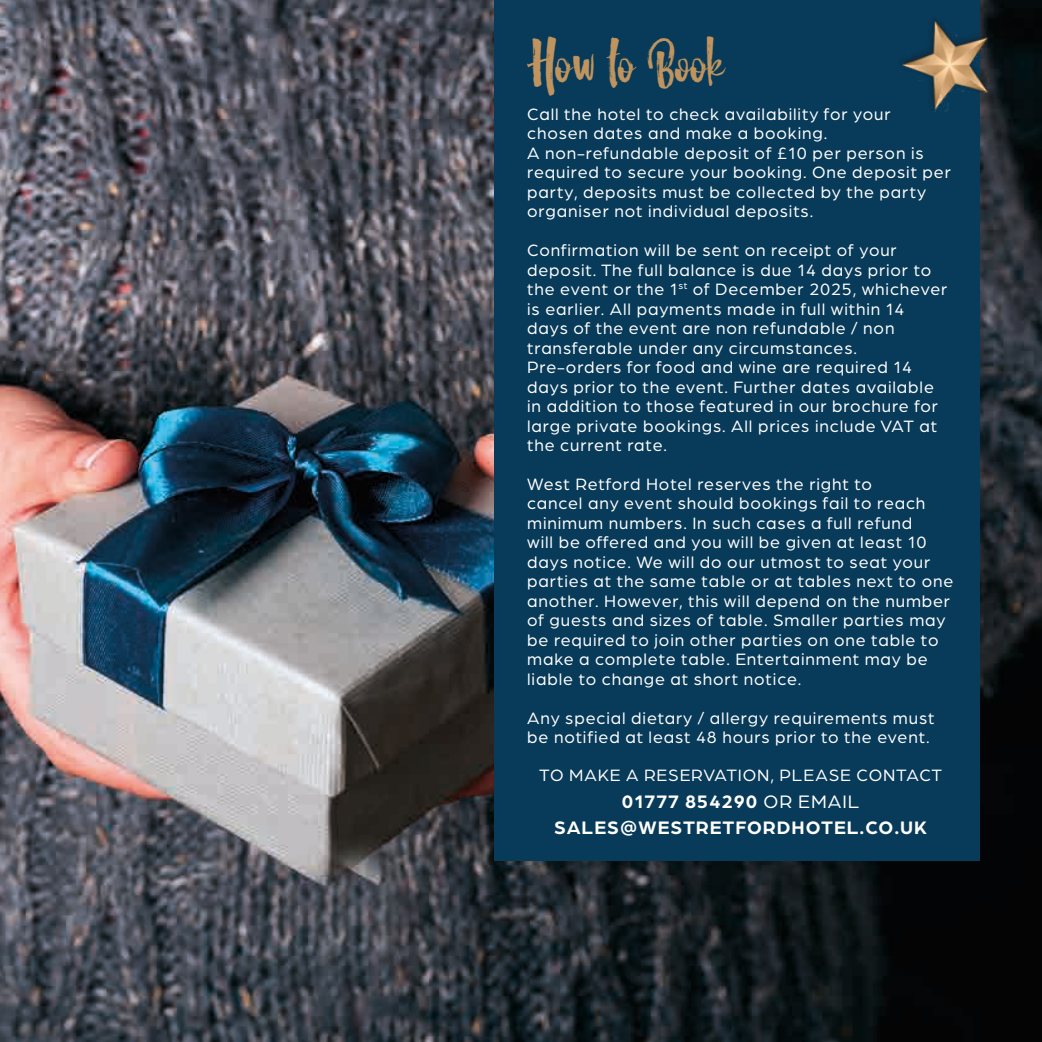
<style>
.page{position:relative;width:1042px;height:1042px;background:#fff}
.page>*{position:absolute;margin:0;border:0;box-sizing:border-box;transform-origin:0 0}
.t1{font:47.25px "Glamz";color:#bf945f}
.t2{font:700 19.25px/26.8px "Arboria";letter-spacing:.05em;color:#fff;text-align:center}
.t3{font:17.5px/19.4px "Arboria";letter-spacing:.05em;color:#fff}
.s1{font-weight:400}
</style>
<div class="page">
<img style="left:0;top:0;width:1042px;height:1042px">
<div style="left:494px;top:0;width:486px;height:861px;background:#083a59"></div>
<img style="left:902px;top:14px;width:91px;height:98px">
<h1 class="t1" style="left:527px;top:35px;width:199px">How to Book</h1>
<p class="t3" style="left:527px;top:104px;width:425px">Call the hotel to check availability for your chosen dates and make a booking.<br>A non-refundable deposit of £10 per person is required to secure your booking. One deposit per party, deposits must be collected by the party organiser not individual deposits.</p>
<p class="t3" style="left:527px;top:240px;width:422px">Confirmation will be sent on receipt of your deposit. The full balance is due 14 days prior to the event or the 1<sup>st</sup> of December 2025, whichever is earlier. All payments made in full within 14 days of the event are non refundable / non transferable under any circumstances.<br>Pre-orders for food and wine are required 14 days prior to the event. Further dates available in addition to those featured in our brochure for large private bookings. All prices include VAT at the current rate.</p>
<p class="t3" style="left:527px;top:474px;width:428px">West Retford Hotel reserves the right to<br>cancel any event should bookings fail to reach minimum numbers. In such cases a full refund<br>will be offered and you will be given at least 10 days notice. We will do our utmost to seat your parties at the same table or at tables next to one another. However, this will depend on the number of guests and sizes of table. Smaller parties may be required to join other parties on one table to make a complete table. Entertainment may be liable to change at short notice.</p>
<p class="t3" style="left:527px;top:707px;width:409px">Any special dietary / allergy requirements must be notified at least 48 hours prior to the event.</p>
<p class="t3" style="left:539px;top:764px;width:405px">TO MAKE A RESERVATION, PLEASE CONTACT</p>
<p class="t2" style="left:554px;top:786px;width:375px">01777 854290 <span class="s1">OR EMAIL<br></span>SALES@WESTRETFORDHOTEL.CO.UK</p>
</div>
